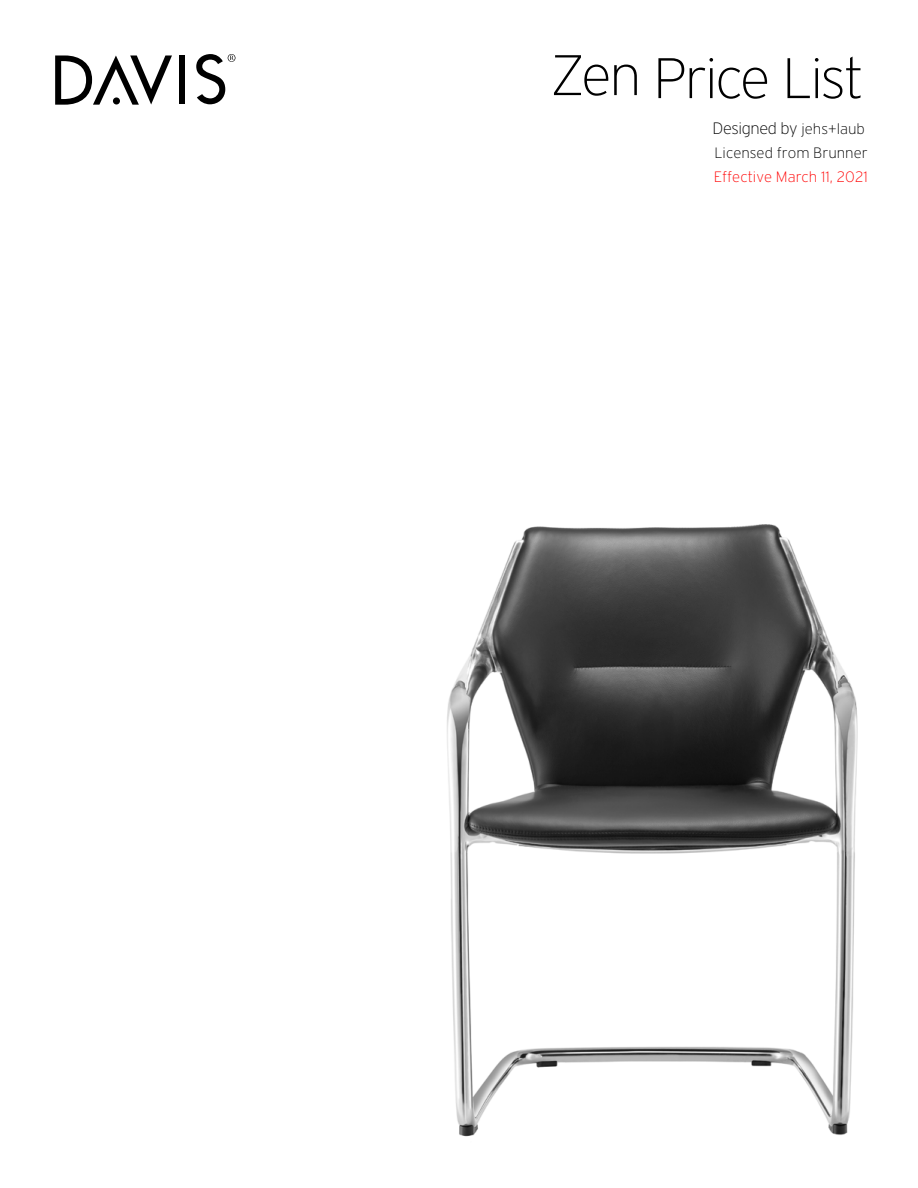
<style>
.page{position:relative;width:918px;height:1188px;background:#fff}
.page>*{position:absolute;margin:0;border:0;box-sizing:border-box;transform-origin:0 0}
.t1{font:200 57px "Interstate";letter-spacing:-.045em;color:#000}
.t2{font:200 16.5px "Interstate";letter-spacing:-.025em;color:#000}
.t3{font:200 15px "Interstate";color:#f00}
.t4{font:200 15px "Interstate";color:#000}
.s1{font-size:15px}
</style>
<div class="page">
<svg style="left:55px;top:55px;width:117px;height:50px"></svg>
<div style="left:179px;top:55px;width:6px;height:49px;background:#000"></div>
<div style="left:113px;top:97px;width:7px;height:8px;background:#000;border-radius:50%"></div>
<svg style="left:196px;top:54px;width:39px;height:50px"></svg>
<img style="left:447px;top:524px;width:411px;height:613px">
<h1 class="t1" style="left:550px;top:43px;width:315px">Zen Price List</h1>
<p class="t2" style="left:713px;top:118px;width:154px">Designed by <span class="s1">jehs+laub</span></p>
<p class="t4" style="left:715px;top:144px;width:155px">Licensed from Brunner</p>
<p class="t3" style="left:714px;top:168px;width:156px">Effective March 11, 2021</p>
</div>
